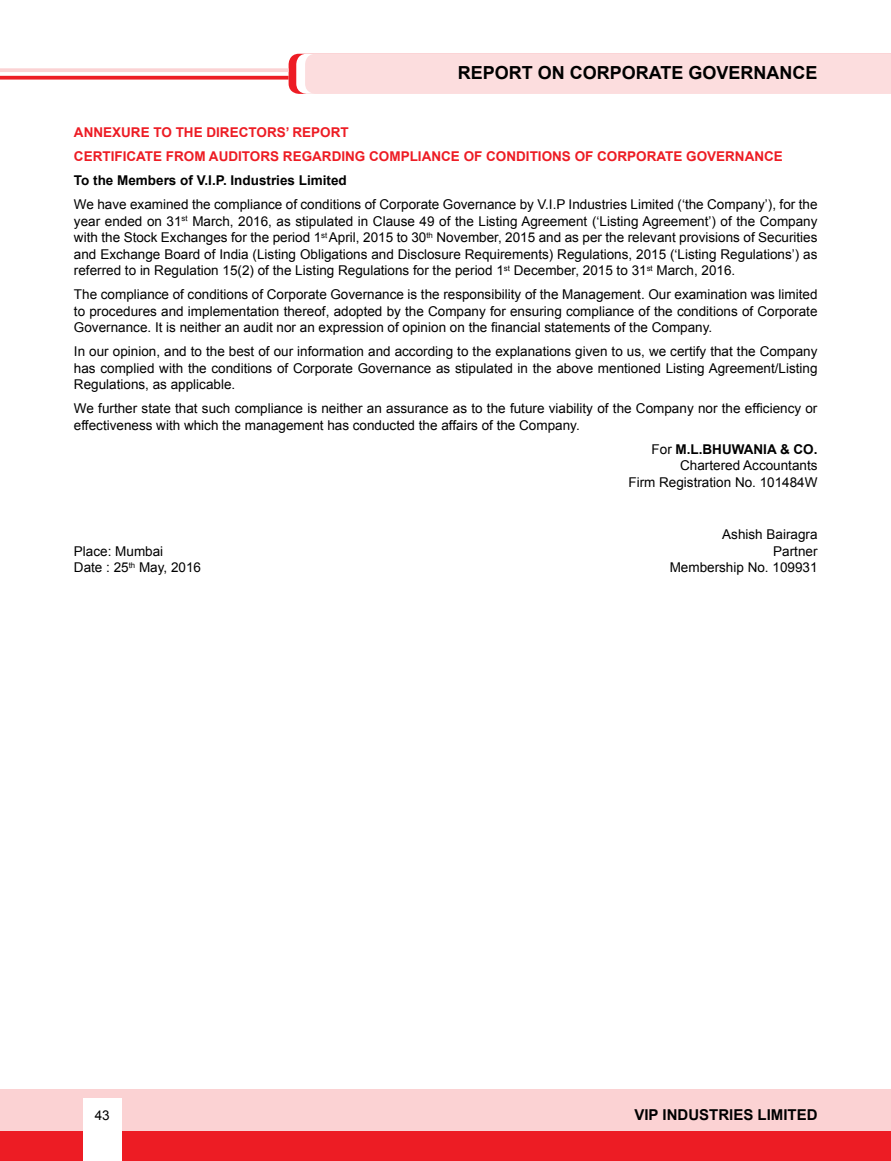
<style>
.page{position:relative;width:891px;height:1161px;background:#fff}
.page>*{position:absolute;margin:0;border:0;box-sizing:border-box;transform-origin:0 0}
.t1{font:700 18px "Arial";color:#000}
.t2{font:700 15px "Arial";color:#000}
.t3{font:13.5px/16.5px "Arial";color:#000;text-align:justify}
.t4{font:700 13.5px/24px "Arial";color:#ed1c24}
.t5{font:700 13.5px "Arial";color:#000}
.s1{font-weight:700}
</style>
<div class="page">
<div style="left:289px;top:54px;width:602px;height:40px;background:#fcddde"></div>
<svg style="left:0;top:76px;width:289px;height:4px"></svg>
<svg style="left:0;top:68px;width:289px;height:4px"></svg>
<div style="left:0;top:1090px;width:891px;height:56px;background:#fbd2d3"></div>
<div style="left:0;top:1132px;width:891px;height:29px;background:#ed1c24"></div>
<div style="left:83px;top:1098px;width:39px;height:63px;background:#fff"></div>
<h1 class="t1" style="left:458px;top:61px;width:361px">REPORT ON CORPORATE GOVERNANCE</h1>
<p class="t4" style="left:74px;top:121px;width:711px">ANNEXURE TO THE DIRECTORS’ REPORT<br>CERTIFICATE FROM AUDITORS REGARDING COMPLIANCE OF CONDITIONS OF CORPORATE GOVERNANCE</p>
<p class="t5" style="left:74px;top:172px;width:274px">To the Members of V.I.P. Industries Limited</p>
<p class="t3" style="left:74px;top:196px;width:745px">We have examined the compliance of conditions of Corporate Governance by V.I.P Industries Limited (‘the Company’), for the year ended on 31<sup>st</sup> March, 2016, as stipulated in Clause 49 of the Listing Agreement (‘Listing Agreement’) of the Company with the Stock Exchanges for the period 1<sup>st</sup> April, 2015 to 30<sup>th</sup> November, 2015 and as per the relevant provisions of Securities and Exchange Board of India (Listing Obligations and Disclosure Requirements) Regulations, 2015 (‘Listing Regulations’) as referred to in Regulation 15(2) of the Listing Regulations for the period 1<sup>st</sup> December, 2015 to 31<sup>st</sup> March, 2016.</p>
<p class="t3" style="left:74px;top:286px;width:745px">The compliance of conditions of Corporate Governance is the responsibility of the Management. Our examination was limited to procedures and implementation thereof, adopted by the Company for ensuring compliance of the conditions of Corporate Governance. It is neither an audit nor an expression of opinion on the financial statements of the Company.</p>
<p class="t3" style="left:74px;top:343px;width:745px">In our opinion, and to the best of our information and according to the explanations given to us, we certify that the Company has complied with the conditions of Corporate Governance as stipulated in the above mentioned Listing Agreement/Listing Regulations, as applicable.</p>
<p class="t3" style="left:74px;top:400px;width:745px">We further state that such compliance is neither an assurance as to the future viability of the Company nor the efficiency or effectiveness with which the management has conducted the affairs of the Company.</p>
<p class="t3" style="left:628px;top:441px;width:191px;text-align:right">For <span class="s1">M.L.BHUWANIA &amp; CO.<br></span>Chartered Accountants<br>Firm Registration No. 101484W</p>
<p class="t3" style="left:722px;top:526px;width:97px">Ashish Bairagra</p>
<p class="t3" style="left:74px;top:543px;width:91px">Place: Mumbai</p>
<p class="t3" style="left:773px;top:543px;width:46px">Partner</p>
<p class="t3" style="left:74px;top:559px;width:129px">Date : 25<sup>th</sup> May, 2016</p>
<p class="t3" style="left:670px;top:559px;width:149px">Membership No. 109931</p>
<p class="t3" style="left:95px;top:1108px;width:17px">43</p>
<p class="t2" style="left:634px;top:1105px;width:185px">VIP INDUSTRIES LIMITED</p>
</div>
